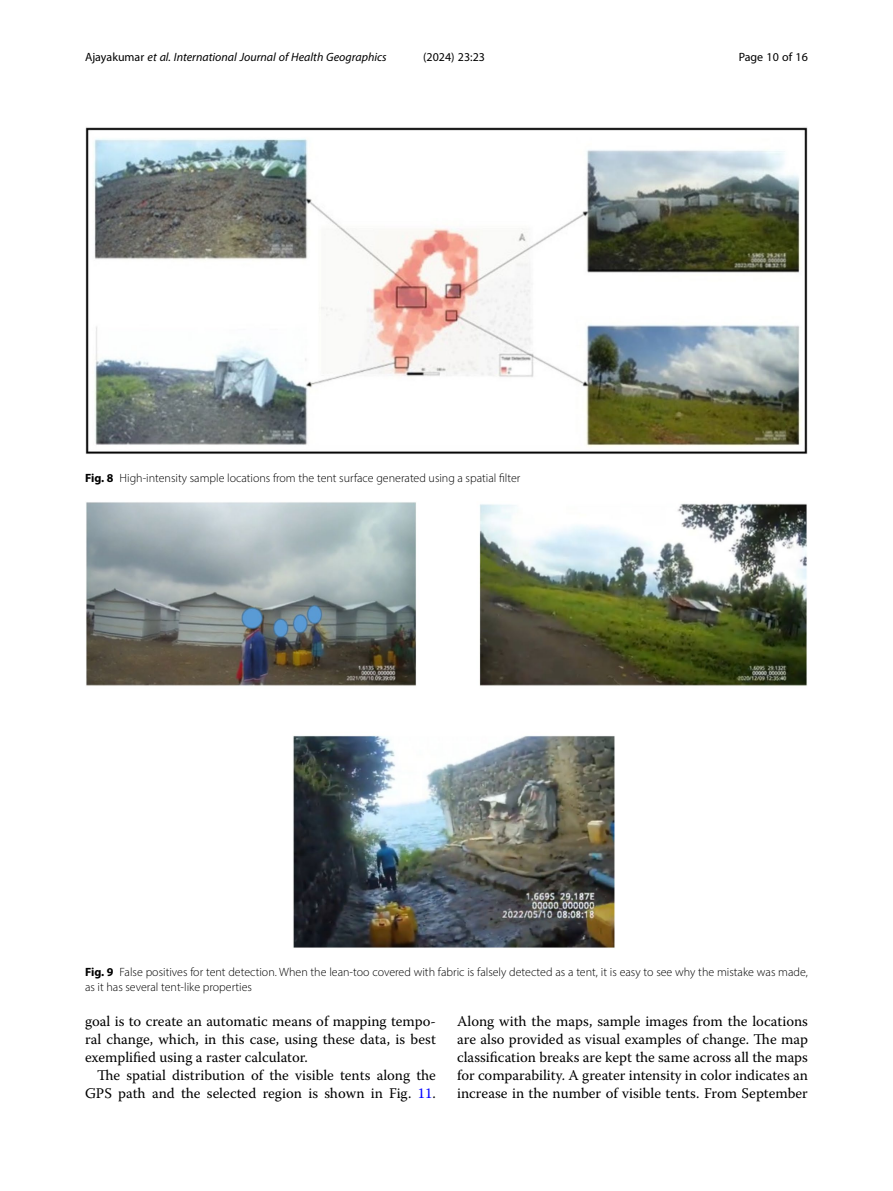
<style>
.page{position:relative;width:893px;height:1191px;background:#fff}
.page>*{position:absolute;margin:0;border:0;box-sizing:border-box;transform-origin:0 0}
.Body_Text_Indent{font:14.7px/18px "Warnock Pro";color:#000;text-align:right}
.Body_Text{font:14.7px/18px "Warnock Pro";color:#000;text-align:justify}
.Figure_Caption{font:300 12px/15px "Myriad Pro";color:#000}
.t1{font:italic 12px "Myriad Pro";color:#000}
.t2{font:12px "Myriad Pro";color:#000}
.s1{font-style:normal}
.s2{font-weight:700}
.s3{color:#00f}
</style>
<div class="page">
<img style="left:86px;top:502px;width:721px;height:446px">
<img style="left:85px;top:127px;width:723px;height:327px">
<p class="t1" style="left:85px;top:50px;width:303px"><span class="s1">Ajayakumar</span> et al. International Journal of Health Geographics</p>
<p class="t2" style="left:423px;top:50px;width:63px">(2024) 23:23</p>
<p class="t2" style="left:739px;top:50px;width:71px">Page 10 of 16</p>
<p class="Figure_Caption" style="left:85px;top:470px;width:437px"><span class="s2">Fig. 8</span> High-intensity sample locations from the tent surface generated using a spatial filter</p>
<p class="Figure_Caption" style="left:85px;top:964px;width:724px"><span class="s2">Fig. 9</span> False positives for tent detection. When the lean-too covered with fabric is falsely detected as a tent, it is easy to see why the mistake was made, as it has several tent-like properties</p>
<p class="Body_Text" style="left:85px;top:1012px;width:352px">goal is to create an automatic means of mapping tempo&shy;ral change, which, in this case, using these data, is best exemplified using a raster calculator.</p>
<p class="Body_Text_Indent" style="left:85px;top:1066px;width:352px">The spatial distribution of the visible tents along the<br>GPS path and the selected region is shown in Fig. <span class="s3">11</span>.</p>
<p class="Body_Text_Indent" style="left:457px;top:1012px;width:352px;text-align:justify">Along with the maps, sample images from the locations are also provided as visual examples of change. The map classification breaks are kept the same across all the maps for comparability. A greater intensity in color indicates an increase in the number of visible tents. From September</p>
</div>
